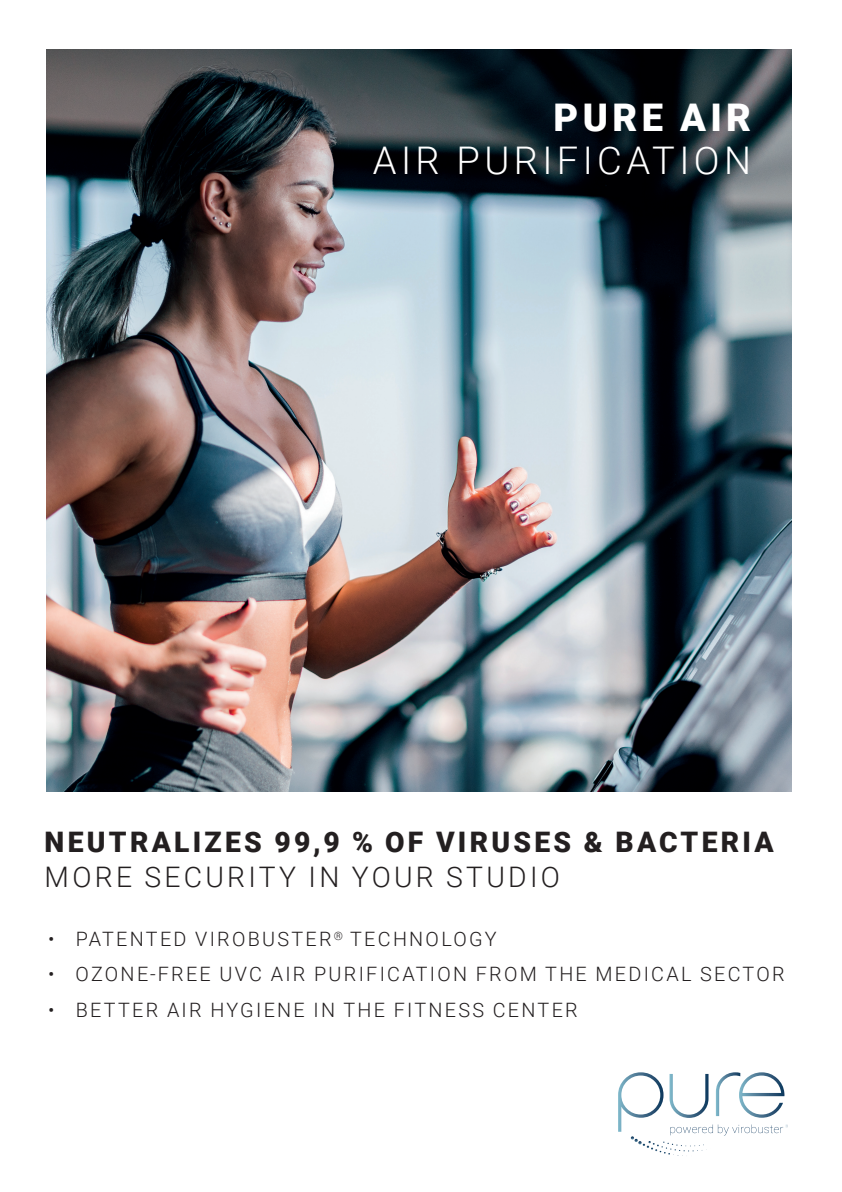
<style>
.page{position:relative;width:842px;height:1192px;background:#fff}
.page>*{position:absolute;margin:0;border:0;box-sizing:border-box;transform-origin:0 0}
.t1{font:300 38.1px "Roboto";letter-spacing:.115em;color:#fff}
.t2{font:900 38.1px "Roboto";letter-spacing:.115em;color:#fff}
.t3{font:900 28.3px "Roboto";letter-spacing:.115em;color:#231f20}
.t4{font:300 28.3px "Roboto";letter-spacing:.115em;color:#231f20}
.t5{font:300 19.8px "Roboto";letter-spacing:.115em;color:#231f20}
</style>
<div class="page">
<img style="left:46px;top:50px;width:746px;height:742px">
<svg style="left:618px;top:1072px;width:170px;height:84px"></svg>
<h1 class="t2" style="left:554px;top:90px;width:199px">PURE AIR</h1>
<h1 class="t1" style="left:373px;top:134px;width:380px">AIR PURIFICATION</h1>
<h2 class="t3" style="left:45px;top:822px;width:731px">NEUTRALIZES 99,9 % OF VIRUSES &amp; BACTERIA</h2>
<h2 class="t4" style="left:45px;top:857px;width:517px">MORE SECURITY IN YOUR STUDIO</h2>
<p class="t5" style="left:48px;top:925px;width:450px">• PATENTED VIROBUSTER<sup>®</sup> TECHNOLOGY</p>
<p class="t5" style="left:48px;top:961px;width:738px">• OZONE-FREE UVC AIR PURIFICATION FROM THE MEDICAL SECTOR</p>
<p class="t5" style="left:48px;top:996px;width:531px">• BETTER AIR HYGIENE IN THE FITNESS CENTER</p>
</div>
